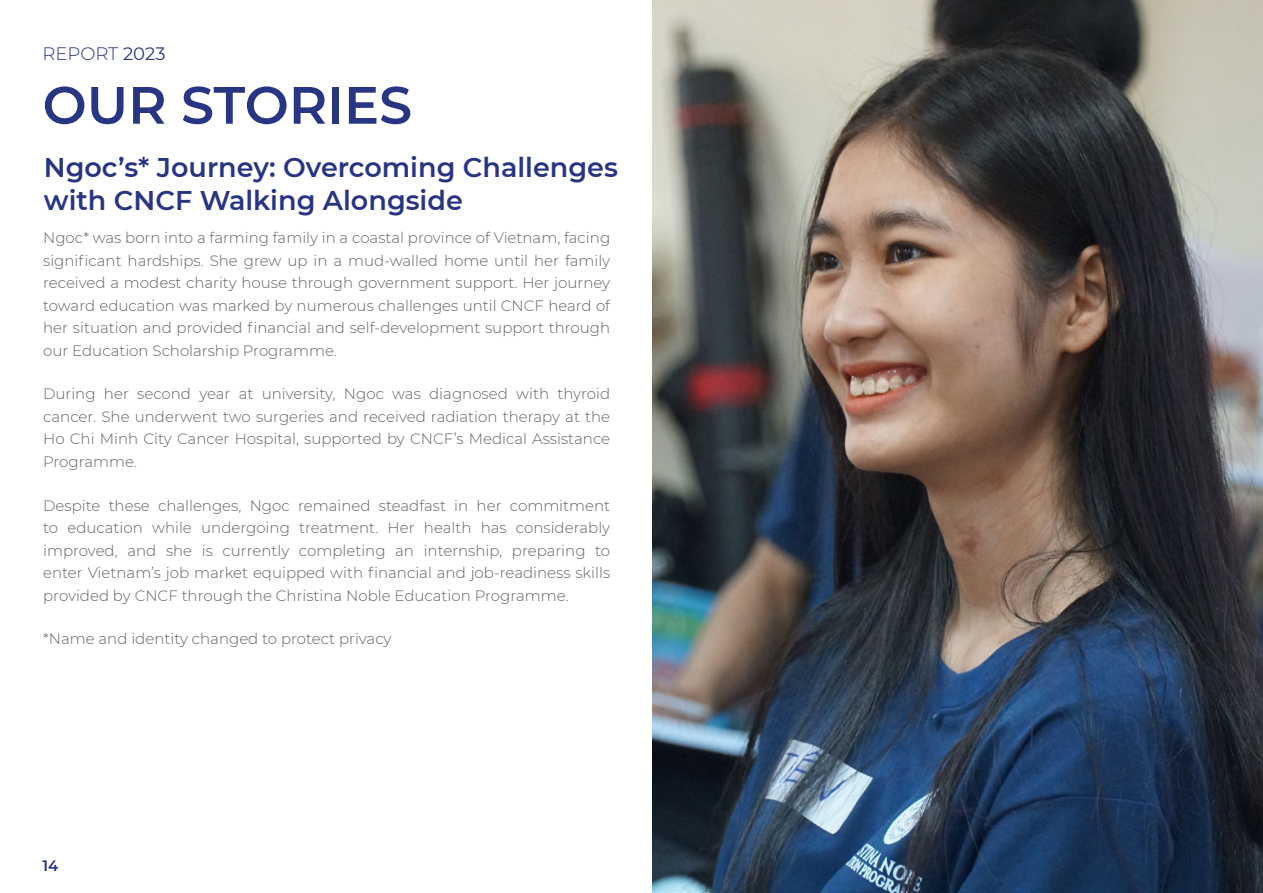
<style>
.page{position:relative;width:1263px;height:893px;background:#fff}
.page>*{position:absolute;margin:0;border:0;box-sizing:border-box;transform-origin:0 0}
.t1{font:600 52.5px "Montserrat";color:#283583}
.t2{font:600 27px/33px "Montserrat";color:#283583}
.t3{font:300 18px "Montserrat";color:#283583}
.t4{font:300 15px/22.5px "Montserrat";color:#666362;text-align:justify}
.t5{font:600 15px "Montserrat";color:#283583}
.s1{font-weight:400}
</style>
<div class="page">
<img style="left:653px;top:0;width:610px;height:893px">
<p class="t3" style="left:43px;top:41px;width:124px">REPORT <span class="s1">2023</span></p>
<h1 class="t1" style="left:43px;top:68px;width:371px">OUR STORIES</h1>
<h2 class="t2" style="left:44px;top:150px;width:575px">Ngoc’s* Journey: Overcoming Challenges with CNCF Walking Alongside</h2>
<p class="t4" style="left:43px;top:226px;width:568px">Ngoc* was born into a farming family in a coastal province of Vietnam, facing significant hardships. She grew up in a mud-walled home until her family received a modest charity house through government support. Her journey toward education was marked by numerous challenges until CNCF heard of her situation and provided financial and self-development support through our Education Scholarship Programme.</p>
<p class="t4" style="left:43px;top:382px;width:569px">During her second year at university, Ngoc was diagnosed with thyroid cancer. She underwent two surgeries and received radiation therapy at the Ho Chi Minh City Cancer Hospital, supported by CNCF’s Medical Assistance Programme.</p>
<p class="t4" style="left:43px;top:493px;width:568px">Despite these challenges, Ngoc remained steadfast in her commitment to education while undergoing treatment. Her health has considerably improved, and she is currently completing an internship, preparing to enter Vietnam’s job market equipped with financial and job-readiness skills provided by CNCF through the Christina Noble Education Programme.</p>
<p class="t4" style="left:43px;top:627px;width:350px">*Name and identity changed to protect privacy</p>
<p class="t5" style="left:43px;top:855px;width:17px">14</p>
</div>
